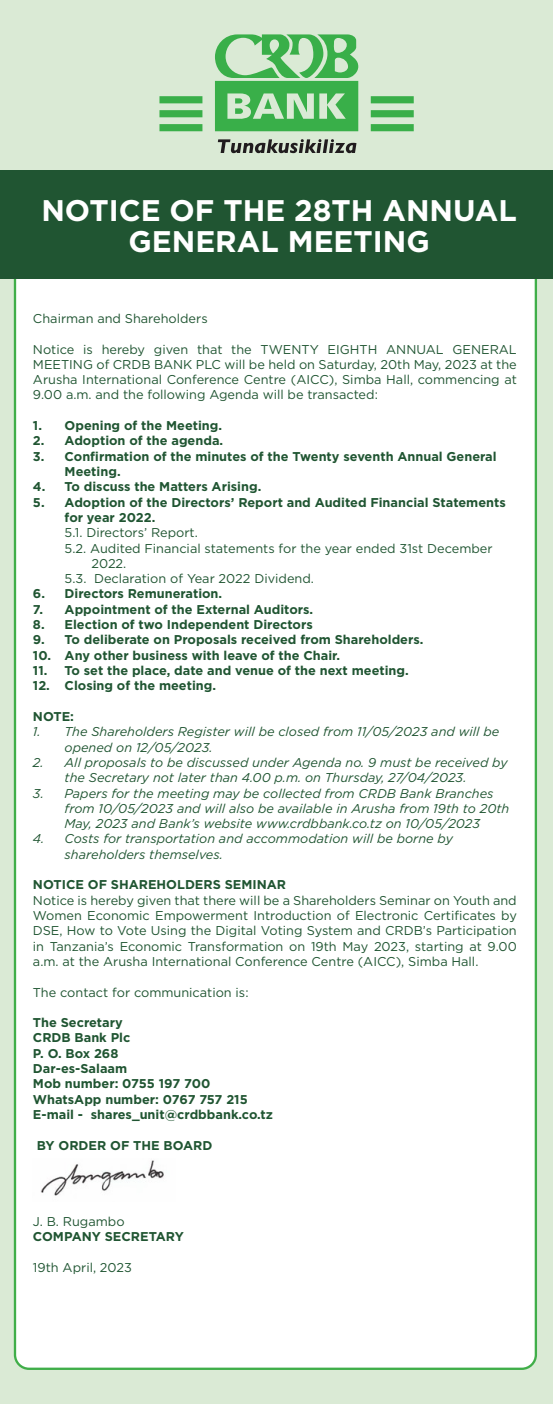
<style>
.page{position:relative;width:553px;height:1404px;background:#fff}
.page>*{position:absolute;margin:0;border:0;box-sizing:border-box;transform-origin:0 0}
.Body_Text_Indent{font:700 29.85px/31.7px "Gotham";color:#fff;text-align:center}
.Body_Text_Indent-2{font:12.75px/15.3px "Gotham";color:#205532;text-align:justify}
.Body_Text_Indent-3{font:700 12.75px/15.3px "Gotham";color:#205532}
.Body_Text_Indent-4{font:italic 12.75px/15.3px "Gotham";color:#205532}
</style>
<div class="page">
<div style="left:0;top:0;width:553px;height:1403px;background:#daead5"></div>
<div style="left:15px;top:255px;width:521px;height:1113px;background:#fff;border-radius:14px"></div>
<div style="left:371px;top:96px;width:43px;height:7px;background:#39af49"></div>
<div style="left:371px;top:124px;width:43px;height:7px;background:#39af49"></div>
<div style="left:371px;top:110px;width:43px;height:7px;background:#39af49"></div>
<div style="left:159px;top:96px;width:43px;height:7px;background:#39af49"></div>
<div style="left:159px;top:124px;width:43px;height:7px;background:#39af49"></div>
<div style="left:159px;top:110px;width:43px;height:7px;background:#39af49"></div>
<svg style="left:215px;top:34px;width:143px;height:97px"></svg>
<svg style="left:218px;top:139px;width:138px;height:14px"></svg>
<div style="left:0;top:170px;width:553px;height:109px;background:#205532"></div>
<img style="left:40px;top:1160px;width:124px;height:36px">
<p class="Body_Text_Indent" style="left:41px;top:194px;width:477px">NOTICE OF THE 28TH ANNUAL<br>GENERAL MEETING</p>
<p class="Body_Text_Indent-2" style="left:33px;top:310px;width:176px">Chairman and Shareholders</p>
<p class="Body_Text_Indent-2" style="left:33px;top:341px;width:485px">Notice is hereby given that the TWENTY EIGHTH ANNUAL GENERAL MEETING of CRDB BANK PLC will be held on Saturday, 20th May, 2023 at the Arusha International Conference Centre (AICC), Simba Hall, commencing at 9.00 a.m. and the following Agenda will be transacted:</p>
<p class="Body_Text_Indent-3" style="left:33px;top:418px;width:191px">1. Opening of the Meeting.</p>
<p class="Body_Text_Indent-3" style="left:33px;top:433px;width:192px">2. Adoption of the agenda.</p>
<p class="Body_Text_Indent-3" style="left:65px;top:448px;width:433px;text-indent:-32px">3. Confirmation of the minutes of the Twenty seventh Annual General<br>Meeting.</p>
<p class="Body_Text_Indent-3" style="left:33px;top:479px;width:230px">4. To discuss the Matters Arising.</p>
<p class="Body_Text_Indent-3" style="left:65px;top:494px;width:443px;text-indent:-32px">5. Adoption of the Directors’ Report and Audited Financial Statements for year 2022.</p>
<p class="Body_Text_Indent-2" style="left:65px;top:524px;width:135px">5.1. Directors’ Report.</p>
<p class="Body_Text_Indent-2" style="left:91px;top:540px;width:403px;text-indent:-27px">5.2. Audited Financial statements for the year ended 31st December<br>2022.</p>
<p class="Body_Text_Indent-2" style="left:65px;top:570px;width:251px">5.3. Declaration of Year 2022 Dividend.</p>
<p class="Body_Text_Indent-3" style="left:33px;top:586px;width:191px">6. Directors Remuneration.</p>
<p class="Body_Text_Indent-3" style="left:33px;top:601px;width:282px">7. Appointment of the External Auditors.</p>
<p class="Body_Text_Indent-3" style="left:33px;top:616px;width:281px">8. Election of two Independent Directors</p>
<p class="Body_Text_Indent-3" style="left:33px;top:632px;width:392px">9. To deliberate on Proposals received from Shareholders.</p>
<p class="Body_Text_Indent-3" style="left:33px;top:647px;width:309px">10. Any other business with leave of the Chair.</p>
<p class="Body_Text_Indent-3" style="left:33px;top:662px;width:377px">11. To set the place, date and venue of the next meeting.</p>
<p class="Body_Text_Indent-3" style="left:33px;top:678px;width:185px">12. Closing of the meeting.</p>
<p class="Body_Text_Indent-3" style="left:33px;top:708px;width:43px">NOTE:</p>
<p class="Body_Text_Indent-4" style="left:65px;top:723px;width:436px;text-indent:-32px">1. The Shareholders Register will be closed from 11/05/2023 and will be opened on 12/05/2023.</p>
<p class="Body_Text_Indent-4" style="left:65px;top:754px;width:444px;text-indent:-32px">2. All proposals to be discussed under Agenda no. 9 must be received by the Secretary not later than 4.00 p.m. on Thursday, 27/04/2023.</p>
<p class="Body_Text_Indent-4" style="left:65px;top:785px;width:446px;text-indent:-32px">3. Papers for the meeting may be collected from CRDB Bank Branches from 10/05/2023 and will also be available in Arusha from 19th to 20th<br>May, 2023 and Bank’s website www.crdbbank.co.tz on 10/05/2023</p>
<p class="Body_Text_Indent-4" style="left:65px;top:830px;width:390px;text-indent:-32px">4. Costs for transportation and accommodation will be borne by shareholders themselves.</p>
<p class="Body_Text_Indent-3" style="left:33px;top:877px;width:255px">NOTICE OF SHAREHOLDERS SEMINAR</p>
<p class="Body_Text_Indent-2" style="left:33px;top:892px;width:485px">Notice is hereby given that there will be a Shareholders Seminar on Youth and Women Economic Empowerment Introduction of Electronic Certificates by DSE, How to Vote Using the Digital Voting System and CRDB’s Participation in Tanzania’s Economic Transformation on 19th May 2023, starting at 9.00 a.m. at the Arusha International Conference Centre (AICC), Simba Hall.</p>
<p class="Body_Text_Indent-2" style="left:33px;top:983px;width:217px">The contact for communication is:</p>
<p class="Body_Text_Indent-3" style="left:33px;top:1014px;width:91px">The Secretary</p>
<p class="Body_Text_Indent-3" style="left:33px;top:1030px;width:99px">CRDB Bank Plc</p>
<p class="Body_Text_Indent-3" style="left:33px;top:1045px;width:87px">P. O. Box 268</p>
<p class="Body_Text_Indent-3" style="left:33px;top:1060px;width:96px">Dar-es-Salaam</p>
<p class="Body_Text_Indent-3" style="left:33px;top:1075px;width:179px">Mob number: 0755 197 700</p>
<p class="Body_Text_Indent-3" style="left:33px;top:1091px;width:216px">WhatsApp number: 0767 757 215</p>
<p class="Body_Text_Indent-3" style="left:33px;top:1106px;width:242px">E-mail - shares_unit@crdbbank.co.tz</p>
<p class="Body_Text_Indent-3" style="left:37px;top:1137px;width:177px">BY ORDER OF THE BOARD</p>
<p class="Body_Text_Indent-2" style="left:33px;top:1213px;width:93px">J. B. Rugambo</p>
<p class="Body_Text_Indent-3" style="left:33px;top:1228px;width:152px">COMPANY SECRETARY</p>
<p class="Body_Text_Indent-2" style="left:33px;top:1259px;width:101px">19th April, 2023</p>
</div>
